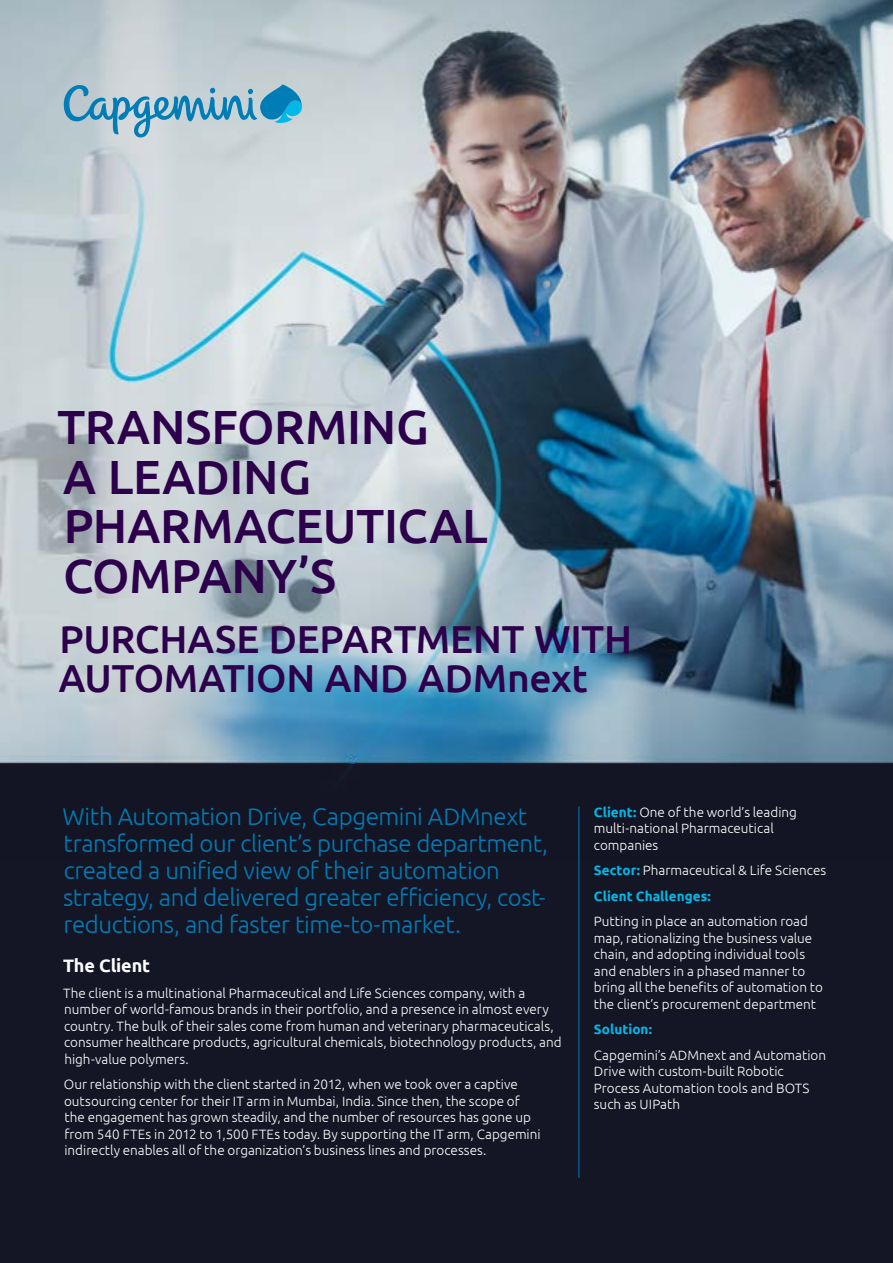
<style>
.page{position:relative;width:893px;height:1263px;background:#151625}
.page>*{position:absolute;margin:0;border:0;box-sizing:border-box;transform-origin:0 0}
.t1{font:500 48px/49.5px "Ubuntu";letter-spacing:-.005em;color:#2c004b}
.t2{font:500 39px/39px "Ubuntu";letter-spacing:-.005em;color:#2c004b}
.t3{font:300 24px/27px "Ubuntu";letter-spacing:-.015em;color:#007db7}
.t4{font:700 18px "Ubuntu";letter-spacing:-.01em;color:#fff}
.t5{font:300 13.5px/16.5px "Ubuntu";color:#fff}
.t6{font:700 13.5px "Ubuntu";color:#00b9e7}
.s1{font-weight:700;color:#00b9e7}
</style>
<div class="page">
<img style="left:0;top:0;width:893px;height:859px">
<hr style="left:578px;top:806px;width:1px;height:372px;background:#007db7">
<svg style="left:64px;top:84px;width:238px;height:53px"></svg>
<h1 class="t1" style="left:57px;top:401px;width:432px">TRANSFORMING<br>A LEADING<br>PHARMACEUTICAL<br>COMPANY’S</h1>
<h2 class="t2" style="left:59px;top:618px;width:575px">PURCHASE DEPARTMENT WITH<br>AUTOMATION AND ADMnext</h2>
<h3 class="t3" style="left:63px;top:802px;width:487px">With Automation Drive, Capgemini ADMnext transformed our client’s purchase department, created a unified view of their automation strategy, and delivered greater efficiency, cost&shy;reductions, and faster time-to-market.</h3>
<h3 class="t4" style="left:63px;top:955px;width:89px">The Client</h3>
<p class="t5" style="left:63px;top:984px;width:500px">The client is a multinational Pharmaceutical and Life Sciences company, with a number of world-famous brands in their portfolio, and a presence in almost every country. The bulk of their sales come from human and veterinary pharmaceuticals, consumer healthcare products, agricultural chemicals, biotechnology products, and high-value polymers.</p>
<p class="t5" style="left:64px;top:1076px;width:478px">Our relationship with the client started in 2012, when we took over a captive outsourcing center for their IT arm in Mumbai, India. Since then, the scope of the engagement has grown steadily, and the number of resources has gone up from 540 FTEs in 2012 to 1,500 FTEs today. By supporting the IT arm, Capgemini indirectly enables all of the organization’s business lines and processes.</p>
<p class="t5" style="left:594px;top:803px;width:205px"><span class="s1">Client:</span> One of the world’s leading multi-national Pharmaceutical companies</p>
<p class="t5" style="left:594px;top:857px;width:234px;line-height:25.5px"><span class="s1">Sector:</span> Pharmaceutical &amp; Life Sciences<br><span class="s1">Client Challenges:</span></p>
<p class="t5" style="left:594px;top:913px;width:230px">Putting in place an automation road map, rationalizing the business value chain, and adopting individual tools and enablers in a phased manner to bring all the benefits of automation to the client’s procurement department</p>
<p class="t6" style="left:594px;top:1021px;width:60px">Solution:</p>
<p class="t5" style="left:594px;top:1046px;width:234px">Capgemini’s ADMnext and Automation<br>Drive with custom-built Robotic<br>Process Automation tools and BOTS such as UIPath</p>
</div>
